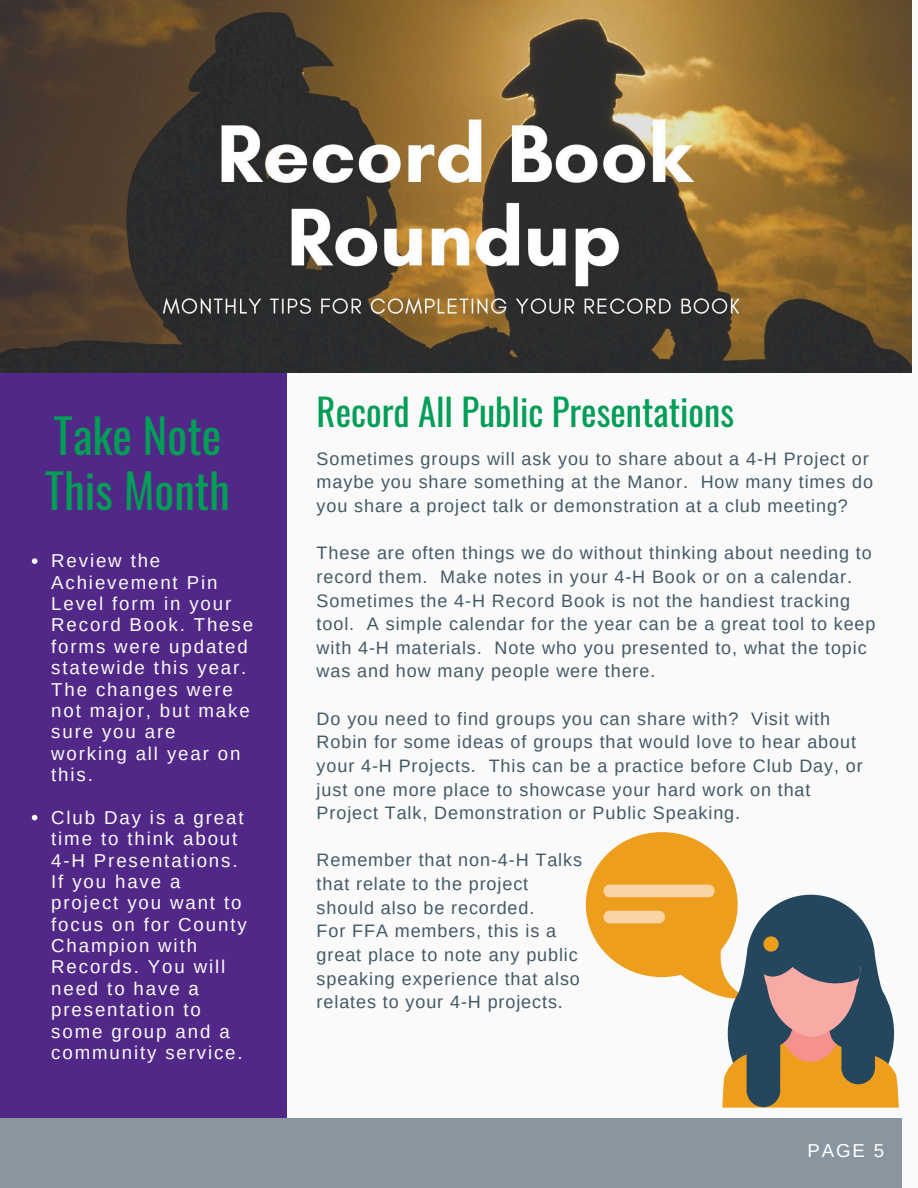
<style>
.page{position:relative;width:918px;height:1188px;background:#fafafa}
.page>*{position:absolute;margin:0;border:0;box-sizing:border-box;transform-origin:0 0}
.t1{font:46.65px/55.1px "Oswald";color:#029d56}
.t2{font:36.75px "Oswald";color:#029d56}
.t3{font:18.75px/21.3px "Arimo";letter-spacing:.1em;color:#fafafa}
.t4{font:18.75px "Arimo";color:#fff}
.t5{font:18px/23.7px "Arimo";letter-spacing:.05em;color:#435967}
</style>
<div class="page">
<div style="left:0;top:373px;width:287px;height:744px;background:#512888"></div>
<div style="left:0;top:1118px;width:901px;height:70px;background:#8996a0"></div>
<img style="left:0;top:0;width:911px;height:372px">
<svg style="left:32px;top:558px;width:5px;height:6px"></svg>
<svg style="left:32px;top:815px;width:5px;height:5px"></svg>
<svg style="left:586px;top:832px;width:313px;height:276px"></svg>
<div style="left:763px;top:936px;width:16px;height:16px;background:#ee9e1d;border-radius:50%"></div>
<p class="t1" style="left:45px;top:406px;width:187px">Take Note<br>This Month</p>
<h1 class="t3" style="left:51px;top:550px;width:203px">Review the<br>Achievement Pin<br>Level form in your<br>Record Book. These forms were updated statewide this year.<br>The changes were not major, but make sure you are working all year on this.</h1>
<p class="t3" style="left:51px;top:807px;width:197px">Club Day is a great time to think about<br>4-H Presentations.<br>If you have a project you want to focus on for County<br>Champion with<br>Records. You will need to have a presentation to some group and a community service.</p>
<p class="t2" style="left:317px;top:384px;width:419px">Record All Public Presentations</p>
<h2 class="t5" style="left:317px;top:447px;width:558px">Sometimes groups will ask you to share about a 4-H Project or maybe you share something at the Manor. How many times do you share a project talk or demonstration at a club meeting?</h2>
<p class="t5" style="left:317px;top:541px;width:560px">These are often things we do without thinking about needing to record them. Make notes in your 4-H Book or on a calendar.<br>Sometimes the 4-H Record Book is not the handiest tracking tool. A simple calendar for the year can be a great tool to keep with 4-H materials. Note who you presented to, what the topic was and how many people were there.</p>
<p class="t5" style="left:317px;top:707px;width:548px">Do you need to find groups you can share with? Visit with Robin for some ideas of groups that would love to hear about your 4-H Projects. This can be a practice before Club Day, or just one more place to showcase your hard work on that Project Talk, Demonstration or Public Speaking.</p>
<p class="t5" style="left:317px;top:848px;width:267px">Remember that non-4-H Talks</p>
<p class="t5" style="left:317px;top:872px;width:213px">that relate to the project</p>
<p class="t5" style="left:317px;top:896px;width:219px">should also be recorded.</p>
<p class="t5" style="left:317px;top:919px;width:241px">For FFA members, this is a</p>
<p class="t5" style="left:317px;top:943px;width:263px">great place to note any public</p>
<p class="t5" style="left:317px;top:966px;width:265px">speaking experience that also</p>
<p class="t5" style="left:317px;top:990px;width:248px">relates to your 4-H projects.</p>
<p class="t4" style="left:807px;top:1140px;width:78px">PAGE 5</p>
</div>
